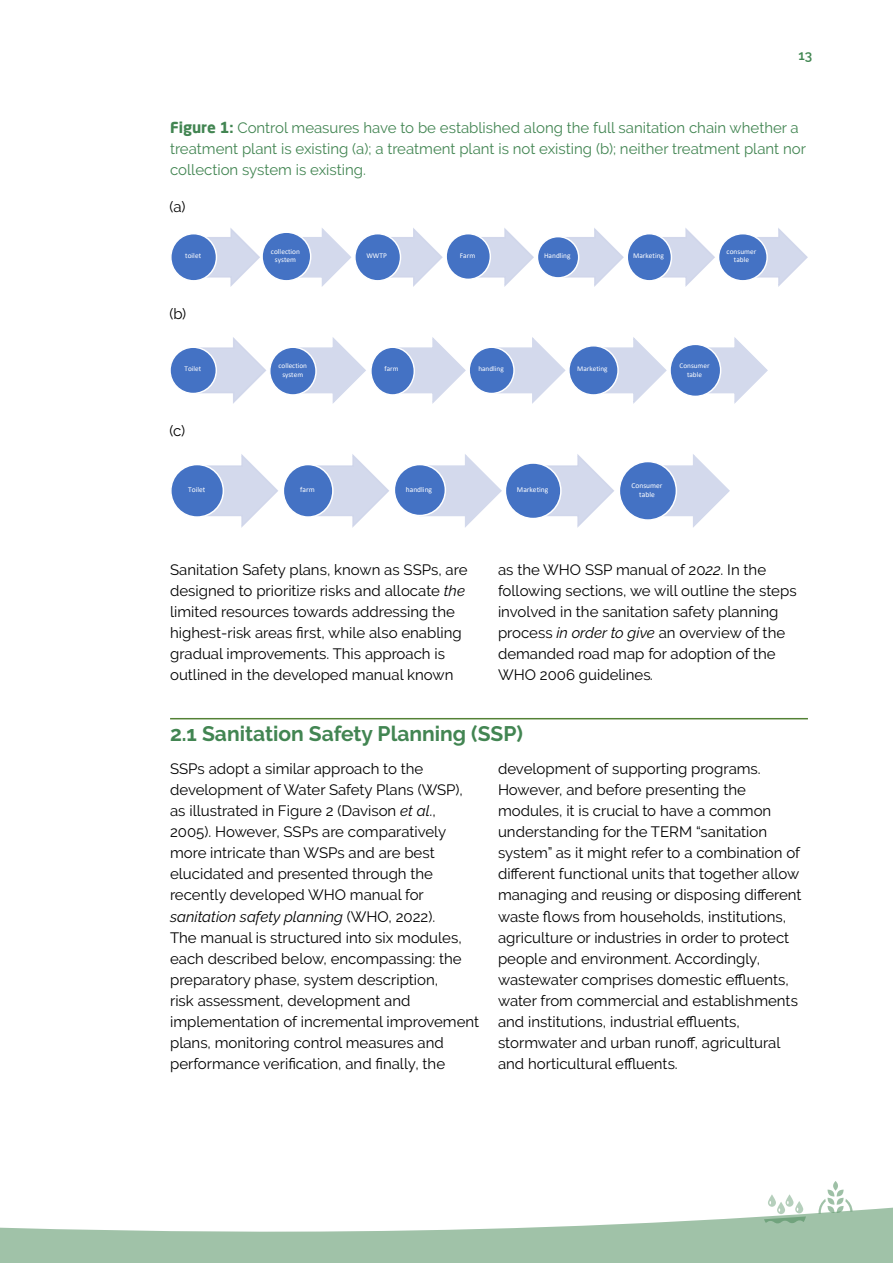
<style>
.page{position:relative;width:893px;height:1263px;background:#fff}
.page>*{position:absolute;margin:0;border:0;box-sizing:border-box;transform-origin:0 0}
.t1{font:700 21px "Raleway";color:#428552}
.t2{font:15px/21px "Raleway";color:#000}
.t3{font:15px/21px "Raleway";color:#428552}
.t4{font:600 13.5px "Raleway";color:#408651}
.t5{font:7.5px/9px "Calibri";color:#fff;text-align:center}
.t6{font:7.35px/8.9px "Calibri";color:#fff;text-align:center}
.t7{font:7.2px/8.7px "Calibri";color:#fff;text-align:center}
.s1{font-family:"Neo Sans Arabic";font-weight:700}
.s2{font-style:italic}
</style>
<div class="page">
<svg style="left:827px;top:1188px;width:17px;height:7px"></svg>
<svg style="left:833px;top:1181px;width:5px;height:9px"></svg>
<svg style="left:0;top:1195px;width:893px;height:68px;fill:#a0c2a8"></svg>
<svg style="left:206px;top:228px;width:54px;height:59px"></svg>
<div style="left:171px;top:234px;width:45px;height:47px;background:#4472c4;border-radius:50%"></div>
<div style="left:170px;top:233px;width:47px;height:49px;border:1px solid #fff;border-radius:50%"></div>
<svg style="left:300px;top:228px;width:51px;height:59px"></svg>
<div style="left:262px;top:232px;width:49px;height:49px;background:#4472c4;border-radius:50%"></div>
<div style="left:261px;top:231px;width:50px;height:51px;border:1px solid #fff;border-radius:50%"></div>
<svg style="left:385px;top:228px;width:58px;height:59px"></svg>
<div style="left:355px;top:234px;width:45px;height:47px;background:#4472c4;border-radius:50%"></div>
<div style="left:354px;top:233px;width:47px;height:49px;border:1px solid #fff;border-radius:50%"></div>
<svg style="left:478px;top:228px;width:56px;height:59px"></svg>
<div style="left:446px;top:234px;width:44px;height:45px;background:#4472c4;border-radius:50%"></div>
<div style="left:445px;top:233px;width:46px;height:47px;border:1px solid #fff;border-radius:50%"></div>
<svg style="left:566px;top:228px;width:58px;height:59px"></svg>
<div style="left:537px;top:237px;width:42px;height:41px;background:#4472c4;border-radius:50%"></div>
<div style="left:537px;top:236px;width:42px;height:43px;border:1px solid #fff;border-radius:50%"></div>
<svg style="left:662px;top:228px;width:53px;height:59px"></svg>
<div style="left:627px;top:234px;width:44px;height:47px;background:#4472c4;border-radius:50%"></div>
<div style="left:626px;top:233px;width:46px;height:49px;border:1px solid #fff;border-radius:50%"></div>
<svg style="left:753px;top:228px;width:55px;height:59px"></svg>
<div style="left:718px;top:234px;width:49px;height:47px;background:#4472c4;border-radius:50%"></div>
<div style="left:718px;top:233px;width:50px;height:49px;border:1px solid #fff;border-radius:50%"></div>
<svg style="left:199px;top:337px;width:67px;height:67px"></svg>
<div style="left:170px;top:347px;width:46px;height:46px;background:#4472c4;border-radius:50%"></div>
<div style="left:169px;top:346px;width:48px;height:48px;border:1px solid #fff;border-radius:50%"></div>
<svg style="left:301px;top:337px;width:65px;height:67px"></svg>
<div style="left:270px;top:347px;width:46px;height:48px;background:#4472c4;border-radius:50%"></div>
<div style="left:269px;top:346px;width:48px;height:50px;border:1px solid #fff;border-radius:50%"></div>
<svg style="left:400px;top:337px;width:66px;height:67px"></svg>
<div style="left:371px;top:347px;width:43px;height:48px;background:#4472c4;border-radius:50%"></div>
<div style="left:370px;top:346px;width:45px;height:50px;border:1px solid #fff;border-radius:50%"></div>
<svg style="left:498px;top:337px;width:68px;height:67px"></svg>
<div style="left:469px;top:347px;width:45px;height:46px;background:#4472c4;border-radius:50%"></div>
<div style="left:468px;top:346px;width:47px;height:48px;border:1px solid #fff;border-radius:50%"></div>
<svg style="left:604px;top:337px;width:63px;height:67px"></svg>
<div style="left:569px;top:346px;width:49px;height:49px;background:#4472c4;border-radius:50%"></div>
<div style="left:568px;top:345px;width:51px;height:51px;border:1px solid #fff;border-radius:50%"></div>
<svg style="left:709px;top:337px;width:59px;height:67px"></svg>
<div style="left:670px;top:344px;width:51px;height:52px;background:#4472c4;border-radius:50%"></div>
<div style="left:669px;top:344px;width:52px;height:53px;border:1px solid #fff;border-radius:50%"></div>
<svg style="left:206px;top:454px;width:72px;height:74px"></svg>
<div style="left:171px;top:464px;width:52px;height:53px;background:#4472c4;border-radius:50%"></div>
<div style="left:170px;top:464px;width:54px;height:54px;border:2px solid #fff;border-radius:50%"></div>
<svg style="left:317px;top:454px;width:72px;height:74px"></svg>
<div style="left:283px;top:464px;width:50px;height:53px;background:#4472c4;border-radius:50%"></div>
<div style="left:283px;top:464px;width:51px;height:54px;border:2px solid #fff;border-radius:50%"></div>
<svg style="left:423px;top:454px;width:79px;height:74px"></svg>
<div style="left:394px;top:464px;width:51px;height:51px;background:#4472c4;border-radius:50%"></div>
<div style="left:394px;top:464px;width:52px;height:52px;border:2px solid #fff;border-radius:50%"></div>
<svg style="left:546px;top:454px;width:68px;height:74px"></svg>
<div style="left:505px;top:463px;width:56px;height:55px;background:#4472c4;border-radius:50%"></div>
<div style="left:505px;top:462px;width:57px;height:57px;border:2px solid #fff;border-radius:50%"></div>
<svg style="left:663px;top:454px;width:67px;height:74px"></svg>
<div style="left:619px;top:461px;width:57px;height:59px;background:#4472c4;border-radius:50%"></div>
<div style="left:619px;top:461px;width:58px;height:60px;border:2px solid #fff;border-radius:50%"></div>
<hr style="left:170px;top:718px;width:638px;height:1px;background:#538135">
<p class="t4" style="left:798px;top:47px;width:15px">13</p>
<p class="t3" style="left:170px;top:117px;width:637px"><span class="s1">Figure 1:</span> Control measures have to be established along the full sanitation chain whether a treatment plant is existing (a); a treatment plant is not existing (b); neither treatment plant nor collection system is existing.</p>
<p class="t2" style="left:169px;top:196px;width:18px">(a)</p>
<p class="t6" style="left:185px;top:251px;width:17px">toilet</p>
<p class="t6" style="left:271px;top:247px;width:31px">collection system</p>
<p class="t6" style="left:366px;top:251px;width:22px">WWTP</p>
<p class="t6" style="left:460px;top:251px;width:17px">Farm</p>
<p class="t6" style="left:544px;top:251px;width:28px">Handling</p>
<p class="t6" style="left:633px;top:251px;width:32px">Marketing</p>
<p class="t6" style="left:727px;top:247px;width:31px">consumer table</p>
<p class="t2" style="left:169px;top:303px;width:19px">(b)</p>
<p class="t7" style="left:185px;top:364px;width:18px">Toilet</p>
<p class="t7" style="left:278px;top:361px;width:30px">collection system</p>
<p class="t7" style="left:385px;top:364px;width:15px">farm</p>
<p class="t7" style="left:478px;top:364px;width:27px">handling</p>
<p class="t7" style="left:577px;top:364px;width:32px">Marketing</p>
<p class="t7" style="left:680px;top:361px;width:31px">Consumer table</p>
<p class="t2" style="left:169px;top:420px;width:18px">(c)</p>
<p class="t5" style="left:188px;top:485px;width:19px">Toilet</p>
<p class="t5" style="left:300px;top:485px;width:16px">farm</p>
<p class="t5" style="left:406px;top:485px;width:28px">handling</p>
<p class="t5" style="left:517px;top:485px;width:33px">Marketing</p>
<p class="t5" style="left:631px;top:481px;width:33px">Consumer table</p>
<p class="t2" style="left:170px;top:560px;width:299px">Sanitation Safety plans, known as SSPs, are designed to prioritize risks and allocate <span class="s2">the </span>limited resources towards addressing the highest-risk areas first, while also enabling gradual improvements. This approach is outlined in the developed manual known</p>
<p class="t2" style="left:498px;top:560px;width:300px">as the WHO SSP manual of 20<span class="s2">22</span>. In the following sections, we will outline the steps involved in the sanitation safety planning process <span class="s2">in order to give</span> an overview of the demanded road map for adoption of the WHO 2006 guidelines<span class="s2">.</span></p>
<h1 class="t1" style="left:170px;top:721px;width:354px">2.1 Sanitation Safety Planning (SSP)</h1>
<p class="t2" style="left:170px;top:759px;width:311px">SSPs adopt a similar approach to the development of Water Safety Plans (WSP), as illustrated in Figure 2 (Davison <span class="s2">et al</span>., 2005). However, SSPs are comparatively more intricate than WSPs and are best elucidated and presented through the recently developed WHO manual for <span class="s2">sanitation safety planning</span> (WHO, 2022).<br>The manual is structured into six modules, each described below, encompassing: the preparatory phase, system description,<br>risk assessment, development and implementation of incremental improvement plans, monitoring control measures and performance verification, and finally, the</p>
<p class="t2" style="left:498px;top:759px;width:305px">development of supporting programs.<br>However, and before presenting the modules, it is crucial to have a common understanding for the TERM “sanitation system” as it might refer to a combination of different functional units that together allow managing and reusing or disposing different waste flows from households, institutions, agriculture or industries in order to protect people and environment. Accordingly, wastewater comprises domestic effluents, water from commercial and establishments and institutions, industrial effluents, stormwater and urban runoff, agricultural and horticultural effluents.</p>
</div>
